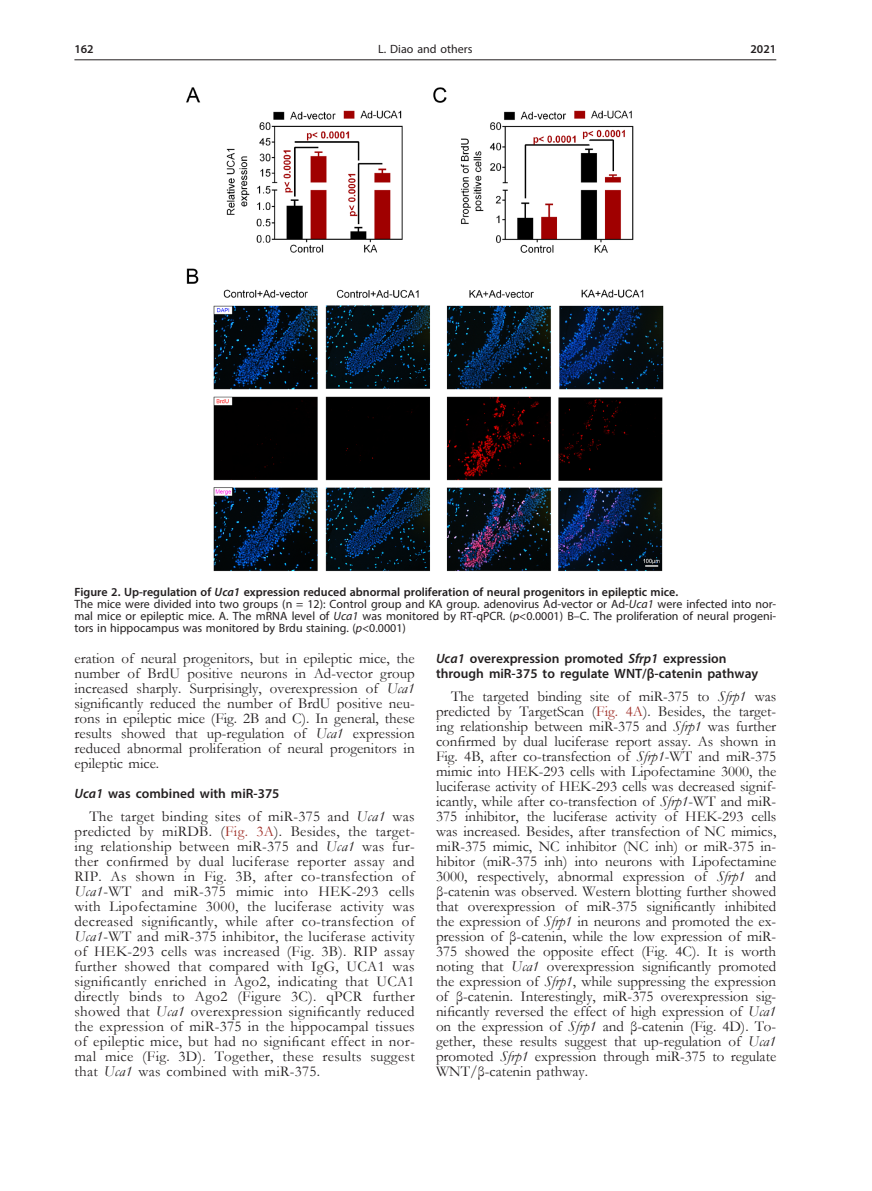
<style>
.page{position:relative;width:872px;height:1191px;background:#fff}
.page>*{position:absolute;margin:0;border:0;box-sizing:border-box;transform-origin:0 0}
.Body_tekst{font:15px/15px "Garamond";color:#231f20;text-align:justify}
.Tytul_2{font:600 13.5px/15px "Myriad Pro";color:#231f20}
.Figure_1{font:12px/12px "Myriad Pro";color:#231f20;text-align:justify}
.Figure{font:600 12px "Myriad Pro";color:#231f20}
.s1{font-style:italic}
.s2{color:#9f2d26}
</style>
<div class="page">
<hr style="left:74px;top:59px;width:702px;height:1px;background:#231f20">
<img style="left:186px;top:87px;width:478px;height:485px">
<p class="Figure" style="left:74px;top:42px;width:21px">162</p>
<p class="Figure_1" style="left:378px;top:43px;width:96px">L. Diao and others</p>
<p class="Figure" style="left:750px;top:42px;width:27px">2021</p>
<p class="Figure" style="left:74px;top:584px;width:605px">Figure 2. Up-regulation of <span class="s1">Uca1</span> expression reduced abnormal proliferation of neural progenitors in epileptic mice.</p>
<p class="Figure_1" style="left:74px;top:598px;width:703px">The mice were divided into two groups (n = 12): Control group and KA group. adenovirus Ad-vector or Ad-<span class="s1">Uca1</span> were infected into nor&shy;mal mice or epileptic mice. A. The mRNA level of <span class="s1">Uca1</span> was monitored by RT-qPCR. (<span class="s1">p</span>&lt;0.0001) B–C. The proliferation of neural progeni&shy;tors in hippocampus was monitored by Brdu staining. (<span class="s1">p</span>&lt;0.0001)</p>
<p class="Body_tekst" style="left:74px;top:650px;width:342px">eration of neural progenitors, but in epileptic mice, the number of BrdU positive neurons in Ad-vector group increased sharply. Surprisingly, overexpression of <span class="s1">Uca1 </span>significantly reduced the number of BrdU positive neu&shy;rons in epileptic mice (Fig. 2B and C). In general, these results showed that up-regulation of <span class="s1">Uca1</span> expression reduced abnormal proliferation of neural progenitors in epileptic mice.</p>
<p class="Tytul_2" style="left:74px;top:786px;width:207px"><span class="s1">Uca1</span> was combined with miR-375</p>
<p class="Body_tekst" style="left:74px;top:808px;width:342px;text-indent:15px">The target binding sites of miR-375 and <span class="s1">Uca1</span> was predicted by miRDB. (<span class="s2">Fig. 3A</span>). Besides, the target&shy;ing relationship between miR-375 and <span class="s1">Uca1</span> was fur&shy;ther confirmed by dual luciferase reporter assay and RIP. As shown in Fig. 3B, after co-transfection of <span class="s1">Uca1</span>-WT and miR-375 mimic into HEK-293 cells with Lipofectamine 3000, the luciferase activity was decreased significantly, while after co-transfection of <span class="s1">Uca1</span>-WT and miR-375 inhibitor, the luciferase activity of HEK-293 cells was increased (Fig. 3B). RIP assay further showed that compared with IgG, UCA1 was significantly enriched in Ago2, indicating that UCA1 directly binds to Ago2 (Figure 3C). qPCR further showed that <span class="s1">Uca1</span> overexpression significantly reduced the expression of miR-375 in the hippocampal tissues of epileptic mice, but had no significant effect in nor&shy;mal mice (Fig. 3D). Together, these results suggest that <span class="s1">Uca1</span> was combined with miR-375.</p>
<p class="Tytul_2" style="left:436px;top:651px;width:324px"><span class="s1">Uca1</span> overexpression promoted <span class="s1">Sfrp1</span> expression through miR-375 to regulate WNT/β-catenin pathway</p>
<p class="Body_tekst" style="left:436px;top:688px;width:342px;text-indent:15px">The targeted binding site of miR-375 to <span class="s1">Sfrp1</span> was predicted by TargetScan (<span class="s2">Fig. 4A</span>). Besides, the target&shy;ing relationship between miR-375 and <span class="s1">Sfrp1</span> was further confirmed by dual luciferase report assay. As shown in Fig. 4B, after co-transfection of <span class="s1">Sfrp1</span>-WT and miR-375 mimic into HEK-293 cells with Lipofectamine 3000, the luciferase activity of HEK-293 cells was decreased signif&shy;icantly, while after co-transfection of <span class="s1">Sfrp1</span>-WT and miR-375 inhibitor, the luciferase activity of HEK-293 cells was increased. Besides, after transfection of NC mimics, miR-375 mimic, NC inhibitor (NC inh) or miR-375 in&shy;hibitor (miR-375 inh) into neurons with Lipofectamine 3000, respectively, abnormal expression of <span class="s1">Sfrp1</span> and β-catenin was observed. Western blotting further showed that overexpression of miR-375 significantly inhibited the expression of <span class="s1">Sfrp1</span> in neurons and promoted the ex&shy;pression of β-catenin, while the low expression of miR-375 showed the opposite effect (Fig. 4C). It is worth noting that <span class="s1">Uca1</span> overexpression significantly promoted the expression of <span class="s1">Sfrp1</span>, while suppressing the expression of β-catenin. Interestingly, miR-375 overexpression sig&shy;nificantly reversed the effect of high expression of <span class="s1">Uca1 </span>on the expression of <span class="s1">Sfrp1</span> and β-catenin (Fig. 4D). To&shy;gether, these results suggest that up-regulation of <span class="s1">Uca1 </span>promoted <span class="s1">Sfrp1</span> expression through miR-375 to regulate WNT/β-catenin pathway.</p>
</div>
